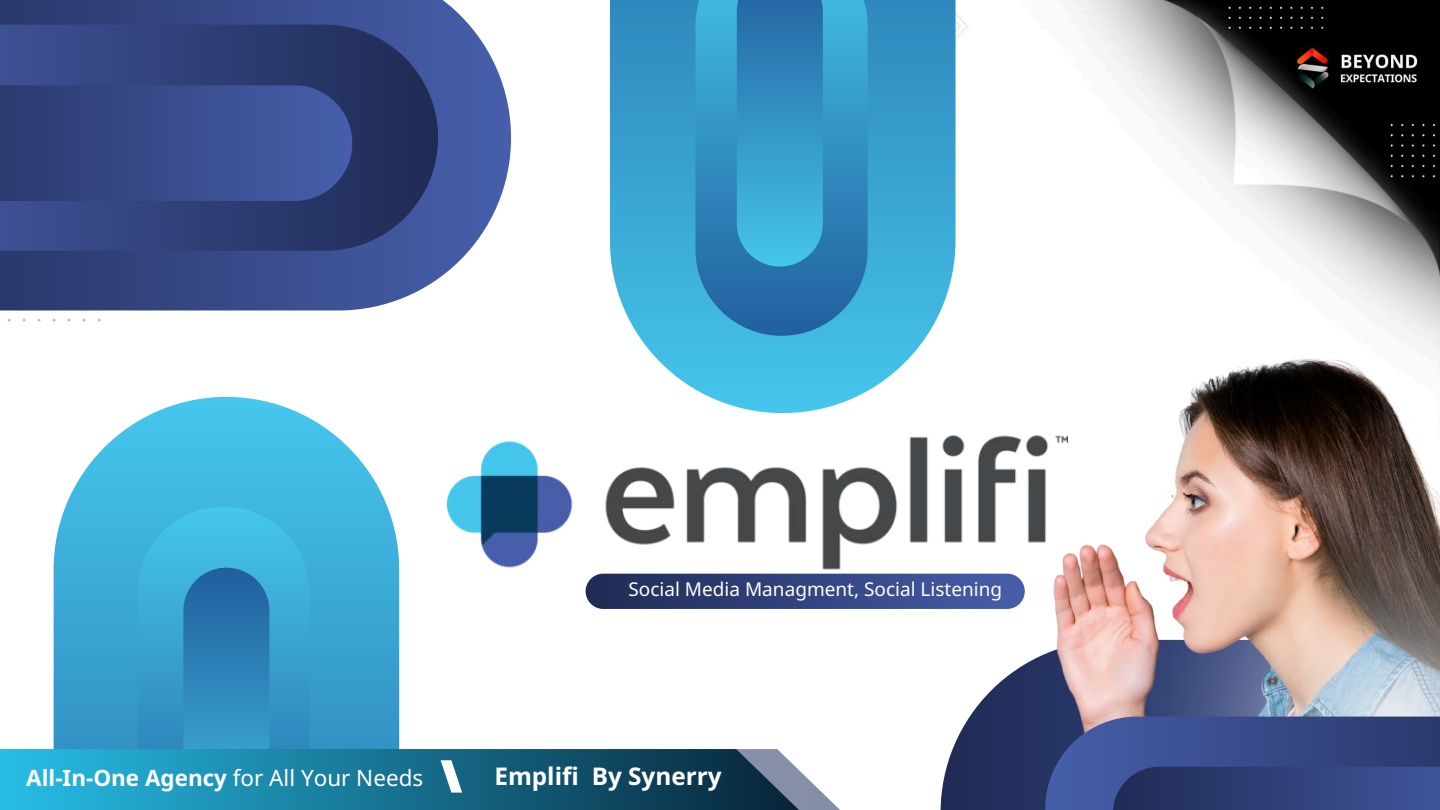
<style>
.page{position:relative;width:1440px;height:810px;background:#fff}
.page>*{position:absolute;margin:0;border:0;box-sizing:border-box;transform-origin:0 0}
.t1{font:700 24.3px "Noto Sans";color:#fefefe}
.t2{font:22.4px "Noto Sans";color:#fff}
.t3{font:19px "Noto Sans";color:#fff}
.s1{font-weight:700}
.s2{font-family:"Noto Sans Thai";font-weight:700}
</style>
<div class="page">
<img style="left:0;top:0;width:1440px;height:805px">
<div style="left:586px;top:574px;width:439px;height:35px;background:linear-gradient(to right,#1f2b54,#475eab);border-radius:18px"></div>
<svg style="left:54px;top:397px;width:345px;height:352px"></svg>
<svg style="left:137px;top:507px;width:173px;height:242px;background:#3baad6"></svg>
<svg style="left:183px;top:568px;width:86px;height:181px;background:#2d81b8"></svg>
<svg style="left:0;top:0;width:511px;height:310px;background:#57689f"></svg>
<svg style="left:610px;top:0;width:346px;height:413px;background:#58b4db"></svg>
<svg style="left:941px;top:640px;width:104px;height:170px;fill:#24315e"></svg>
<img style="left:1023px;top:336px;width:417px;height:460px">
<img style="left:1087px;top:422px;width:353px;height:295px">
<svg style="left:695px;top:0;width:173px;height:336px;background:#318cc0"></svg>
<svg style="left:737px;top:0;width:86px;height:266px;background:#3394c6"></svg>
<svg style="left:0;top:25px;width:438px;height:226px;background:#2e3f76"></svg>
<svg style="left:1045px;top:717px;width:395px;height:93px;background:#394b8a"></svg>
<div style="left:1113px;top:767px;width:327px;height:43px;background:linear-gradient(to right,#23305c,#3e5297)"></div>
<svg style="left:0;top:85px;width:352px;height:116px;background:#374a8a"></svg>
<div style="left:0;top:749px;width:937px;height:61px;background:#fff"></div>
<svg style="left:0;top:749px;width:840px;height:61px;background:#267a97"></svg>
<svg style="left:441px;top:760px;width:21px;height:33px"></svg>
<img style="left:448px;top:423px;width:619px;height:156px">
<p class="t3" style="left:629px;top:575px;width:375px">Social Media Managment, Social Listening</p>
<p class="t2" style="left:26px;top:762px;width:398px"><span class="s1">All</span><span class="s2">-</span><span class="s1">In</span><span class="s2">-</span><span class="s1">One Agency</span> for All Your Needs</p>
<p class="t1" style="left:494px;top:759px;width:229px">Emplifi By Synerry</p>
</div>
